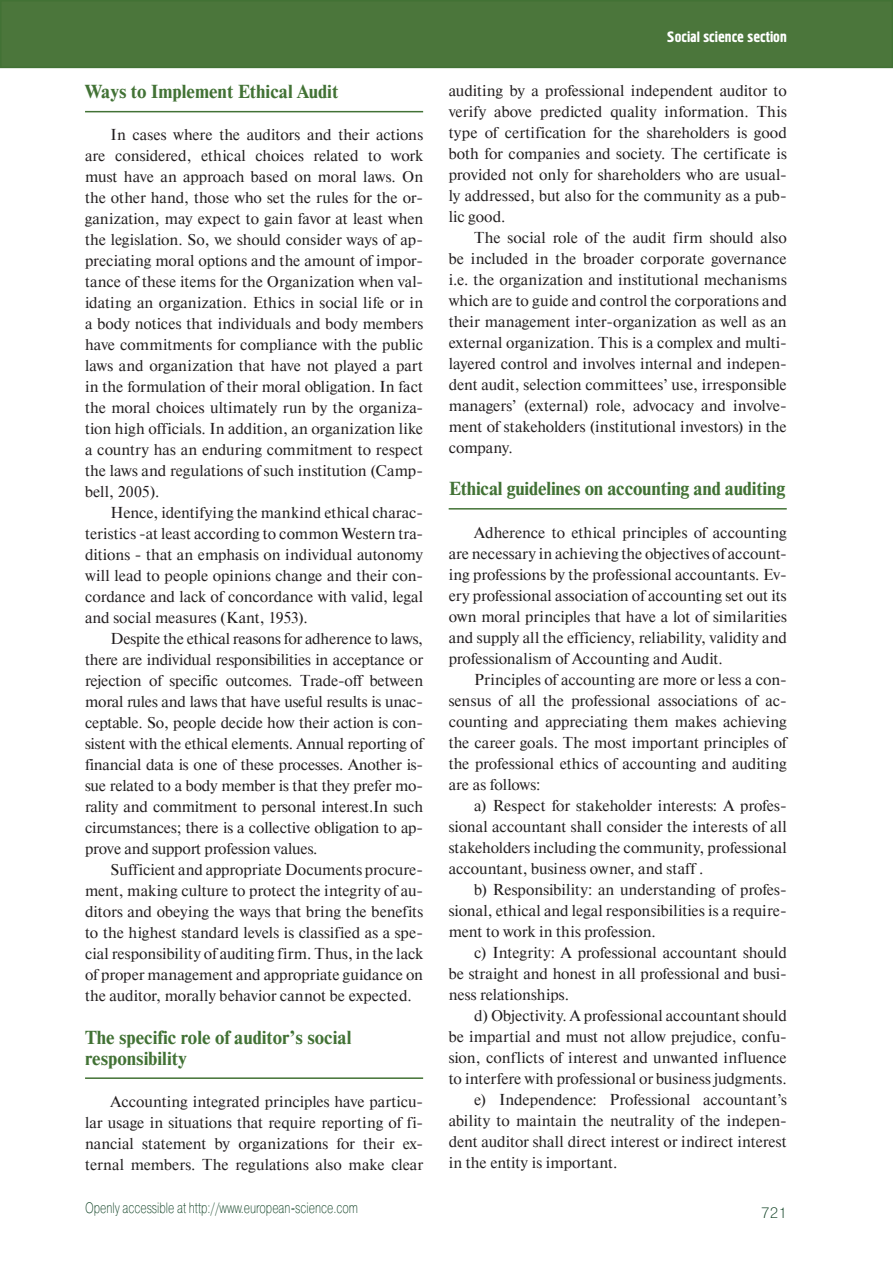
<style>
.page{position:relative;width:893px;height:1263px;background:#fff}
.page>*{position:absolute;margin:0;border:0;box-sizing:border-box;transform-origin:0 0}
.t1{font:700 18.75px/21px "Newton C";color:#427235}
.t2{font:15.75px/21px "Newton C";color:#231f20;text-align:justify}
.t3{font:15px "Pragmatica Light C";color:#0b3e20;scale:.75 1}
.t4{font:15px "Hermes C";color:#fff}
.t5{font:15px "Pragmatica Light C";color:#0b3e20}
</style>
<div class="page">
<div style="left:1px;top:1px;width:891px;height:66px;background:#4b763b"></div>
<div style="left:0;top:0;width:893px;height:68px;border:2px solid #427235"></div>
<hr style="left:85px;top:111px;width:338px;height:1px;background:#427235">
<hr style="left:85px;top:1077px;width:338px;height:2px;background:#427235">
<hr style="left:449px;top:508px;width:338px;height:2px;background:#427235">
<p class="t1" style="left:85px;top:82px;width:255px">Ways to Implement Ethical Audit</p>
<p class="t2" style="left:85px;top:125px;width:340px;text-indent:26px">In cases where the auditors and their actions are considered, ethical choices related to work must have an approach based on moral laws. On the other hand, those who set the rules for the or&shy;ganization, may expect to gain favor at least when the legislation. So, we should consider ways of ap&shy;preciating moral options and the amount of impor&shy;tance of these items for the Organization when val&shy;idating an organization. Ethics in social life or in a body notices that individuals and body members have commitments for compliance with the public laws and organization that have not played a part in the formulation of their moral obligation. In fact the moral choices ultimately run by the organiza&shy;tion high officials. In addition, an organization like a country has an enduring commitment to respect the laws and regulations of such institution (Camp&shy;bell, 2005).</p>
<p class="t2" style="left:85px;top:503px;width:340px;text-indent:26px">Hence, identifying the mankind ethical charac&shy;teristics -at least according to common Western tra&shy;ditions - that an emphasis on individual autonomy will lead to people opinions change and their con&shy;cordance and lack of concordance with valid, legal and social measures (Kant, 1953).</p>
<p class="t2" style="left:85px;top:629px;width:340px;text-indent:26px">Despite the ethical reasons for adherence to laws, there are individual responsibilities in acceptance or rejection of specific outcomes. Trade-off between moral rules and laws that have useful results is unac&shy;ceptable. So, people decide how their action is con&shy;sistent with the ethical elements. Annual reporting of financial data is one of these processes. Another is&shy;sue related to a body member is that they prefer mo&shy;rality and commitment to personal interest.In such circumstances; there is a collective obligation to ap&shy;prove and support profession values.</p>
<p class="t2" style="left:85px;top:860px;width:340px;text-indent:26px">Sufficient and appropriate Documents procure&shy;ment, making culture to protect the integrity of au&shy;ditors and obeying the ways that bring the benefits to the highest standard levels is classified as a spe&shy;cial responsibility of auditing firm. Thus, in the lack of proper management and appropriate guidance on the auditor, morally behavior cannot be expected.</p>
<p class="t1" style="left:85px;top:1028px;width:268px">The specific role of auditor’s social responsibility</p>
<p class="t2" style="left:85px;top:1092px;width:340px;text-indent:26px">Accounting integrated principles have particu&shy;lar usage in situations that require reporting of fi&shy;nancial statement by organizations for their ex&shy;ternal members. The regulations also make clear</p>
<p class="t3" style="left:85px;top:1202px;width:365px">Openly accessible at http://www.european-science.com</p>
<p class="t4" style="left:667px;top:32px;width:121px">Social science section</p>
<p class="t2" style="left:449px;top:81px;width:340px">auditing by a professional independent auditor to verify above predicted quality information. This type of certification for the shareholders is good both for companies and society. The certificate is provided not only for shareholders who are usual&shy;ly addressed, but also for the community as a pub&shy;lic good.</p>
<p class="t2" style="left:449px;top:228px;width:340px;text-indent:26px">The social role of the audit firm should also be included in the broader corporate governance i.e. the organization and institutional mechanisms which are to guide and control the corporations and their management inter-organization as well as an external organization. This is a complex and multi&shy;layered control and involves internal and indepen&shy;dent audit, selection committees’ use, irresponsible managers’ (external) role, advocacy and involve&shy;ment of stakeholders (institutional investors) in the company.</p>
<p class="t1" style="left:449px;top:479px;width:338px">Ethical guidelines on accounting and auditing</p>
<p class="t2" style="left:449px;top:523px;width:340px;text-indent:26px">Adherence to ethical principles of accounting are necessary in achieving the objectives of account&shy;ing professions by the professional accountants. Ev&shy;ery professional association of accounting set out its own moral principles that have a lot of similarities and supply all the efficiency, reliability, validity and professionalism of Accounting and Audit.</p>
<p class="t2" style="left:449px;top:670px;width:340px;text-indent:26px">Principles of accounting are more or less a con&shy;sensus of all the professional associations of ac&shy;counting and appreciating them makes achieving the career goals. The most important principles of the professional ethics of accounting and auditing are as follows:</p>
<p class="t2" style="left:449px;top:796px;width:340px;text-indent:26px">a) Respect for stakeholder interests: A profes&shy;sional accountant shall consider the interests of all stakeholders including the community, professional accountant, business owner, and staff .</p>
<p class="t2" style="left:449px;top:880px;width:340px;text-indent:26px">b) Responsibility: an understanding of profes&shy;sional, ethical and legal responsibilities is a require&shy;ment to work in this profession.</p>
<p class="t2" style="left:449px;top:943px;width:340px;text-indent:26px">c) Integrity: A professional accountant should be straight and honest in all professional and busi&shy;ness relationships.</p>
<p class="t2" style="left:474px;top:1006px;width:314px">d) Objectivity. A professional accountant should</p>
<p class="t2" style="left:449px;top:1027px;width:340px">be impartial and must not allow prejudice, confu-</p>
<p class="t2" style="left:449px;top:1048px;width:340px">sion, conflicts of interest and unwanted influence</p>
<p class="t2" style="left:449px;top:1069px;width:340px">to interfere with professional or business judgments.</p>
<p class="t2" style="left:474px;top:1090px;width:314px">e) Independence: Professional accountant’s</p>
<p class="t2" style="left:449px;top:1111px;width:340px">ability to maintain the neutrality of the indepen-</p>
<p class="t2" style="left:449px;top:1132px;width:340px">dent auditor shall direct interest or indirect interest</p>
<p class="t2" style="left:449px;top:1153px;width:170px">in the entity is important.</p>
<p class="t5" style="left:761px;top:1208px;width:27px">721</p>
</div>
